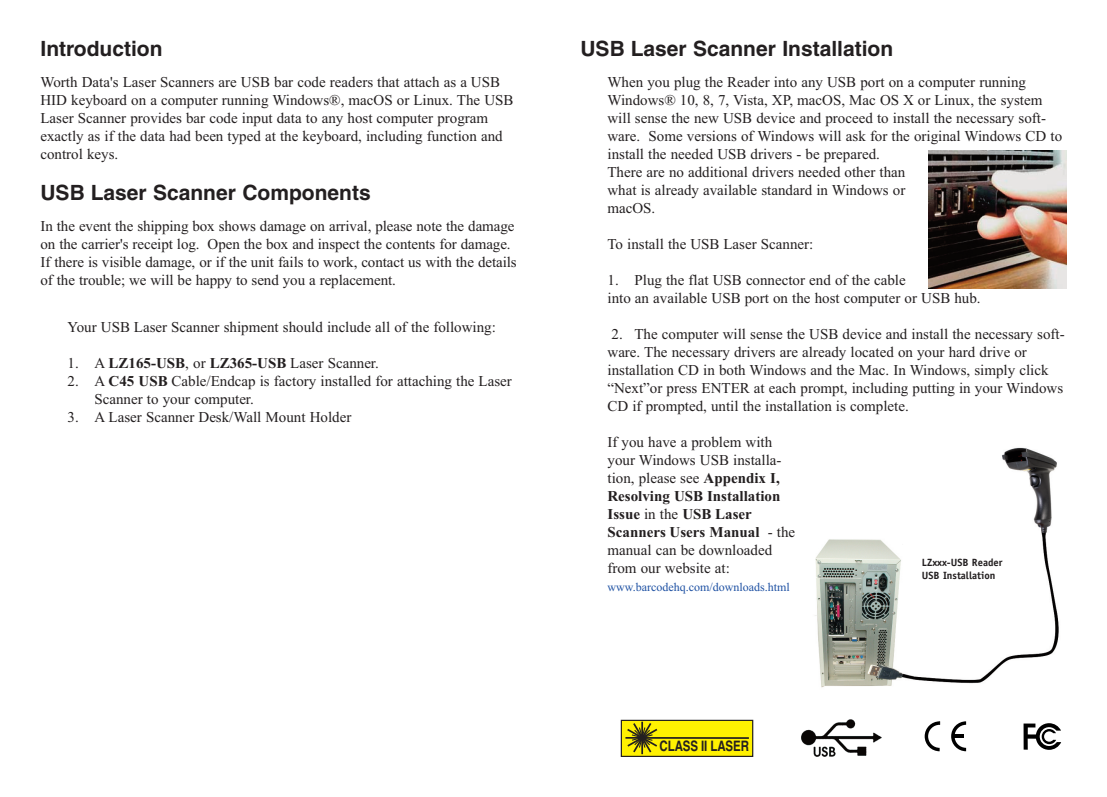
<style>
.page{position:relative;width:1107px;height:797px;background:#fff}
.page>*{position:absolute;margin:0;border:0;box-sizing:border-box;transform-origin:0 0}
.t1{font:700 21px "Helvetica";color:#231f20}
.t2{font:15px/18px "Times New Roman";color:#231f20}
.t3{font:700 14.4px "Helvetica";letter-spacing:-.01em;color:#231f20;scale:.8 1}
.t4{font:12px "Times New Roman";color:#1e51a3}
.t5{font:700 10.5px/12.6px "Officina Sans";color:#231f20}
.s1{font-weight:700}
</style>
<div class="page">
<img style="left:815px;top:447px;width:244px;height:241px">
<div style="left:920px;top:556px;width:91px;height:29px;background:#fff"></div>
<img style="left:801px;top:719px;width:80px;height:37px">
<div style="left:621px;top:720px;width:132px;height:36px;background:#fff101"></div>
<div style="left:621px;top:719px;width:132px;height:37px;border:1px solid #231f20"></div>
<hr style="left:625px;top:737px;width:124px;height:1px;background:#231f20">
<svg style="left:625px;top:721px;width:34px;height:33px"></svg>
<svg style="left:1024px;top:723px;width:37px;height:26px"></svg>
<svg style="left:951px;top:721px;width:15px;height:30px"></svg>
<svg style="left:925px;top:721px;width:15px;height:30px"></svg>
<hr style="left:953px;top:734px;width:11px;height:4px;background:#000">
<img style="left:929px;top:151px;width:138px;height:138px">
<h1 class="t1" style="left:40px;top:41px;width:124px">Introduction</h1>
<p class="t2" style="left:40px;top:73px;width:475px">Worth Data's Laser Scanners are USB bar code readers that attach as a USB HID keyboard on a computer running Windows®, macOS or Linux. The USB Laser Scanner provides bar code input data to any host computer program exactly as if the data had been typed at the keyboard, including function and control keys.</p>
<h1 class="t1" style="left:40px;top:184px;width:332px">USB Laser Scanner Components</h1>
<p class="t2" style="left:40px;top:217px;width:478px">In the event the shipping box shows damage on arrival, please note the damage on the carrier's receipt log. Open the box and inspect the contents for damage.<br>If there is visible damage, or if the unit fails to work, contact us with the details of the trouble; we will be happy to send you a replacement.</p>
<p class="t2" style="left:68px;top:318px;width:430px">Your USB Laser Scanner shipment should include all of the following:</p>
<p class="t2" style="left:68px;top:354px;width:313px">1. A <span class="s1">LZ165-USB</span>, or <span class="s1">LZ365-USB</span> Laser Scanner.</p>
<p class="t2" style="left:95px;top:372px;width:419px;text-indent:-27px">2. A <span class="s1">C45 USB</span> Cable/Endcap is factory installed for attaching the Laser<br>Scanner to your computer.</p>
<p class="t2" style="left:68px;top:408px;width:285px">3. A Laser Scanner Desk/Wall Mount Holder</p>
<h1 class="t1" style="left:580px;top:41px;width:314px">USB Laser Scanner Installation</h1>
<p class="t2" style="left:607px;top:73px;width:456px">When you plug the Reader into any USB port on a computer running Windows® 10, 8, 7, Vista, XP, macOS, Mac OS X or Linux, the system will sense the new USB device and proceed to install the necessary soft&shy;ware. Some versions of Windows will ask for the original Windows CD to install the needed USB drivers - be prepared.<br>There are no additional drivers needed other than<br>what is already available standard in Windows or<br>macOS.</p>
<p class="t2" style="left:608px;top:235px;width:207px">To install the USB Laser Scanner:</p>
<p class="t2" style="left:608px;top:271px;width:375px">1. Plug the flat USB connector end of the cable<br>into an available USB port on the host computer or USB hub.</p>
<p class="t2" style="left:608px;top:325px;width:459px">2. The computer will sense the USB device and install the necessary soft&shy;ware. The necessary drivers are already located on your hard drive or installation CD in both Windows and the Mac. In Windows, simply click “Next”or press ENTER at each prompt, including putting in your Windows CD if prompted, until the installation is complete.</p>
<p class="t2" style="left:608px;top:433px;width:189px">If you have a problem with your Windows USB installa&shy;tion, please see <span class="s1">Appendix I,<br>Resolving USB Installation<br>Issue</span> in the <span class="s1">USB Laser<br>Scanners Users Manual</span> - the manual can be downloaded from our website at:</p>
<p class="t4" style="left:608px;top:580px;width:184px">www.barcodehq.com/downloads.html</p>
<p class="t5" style="left:922px;top:557px;width:82px">LZxxx-USB Reader<br>USB Installation</p>
<p class="t3" style="left:660px;top:741px;width:113px">CLASS II LASER</p>
</div>
